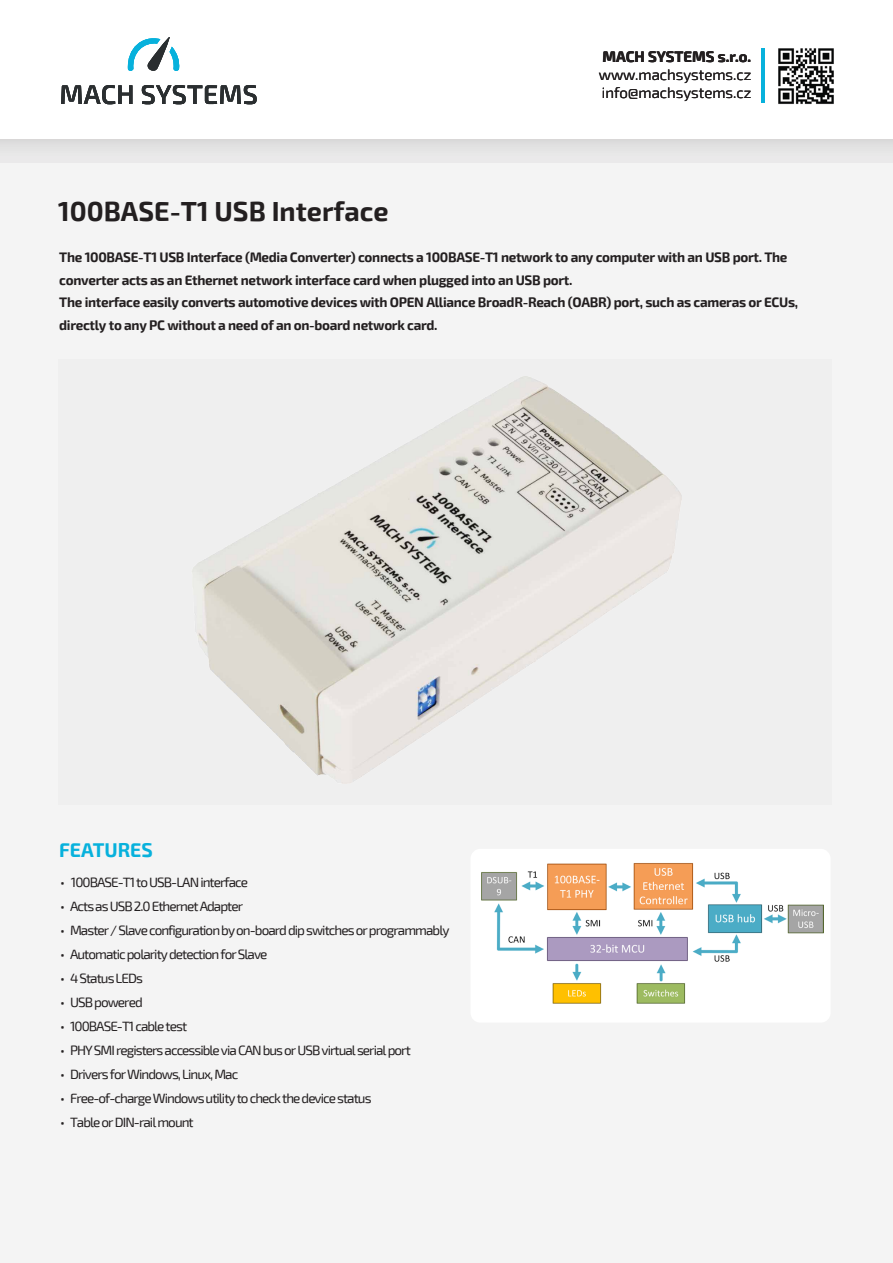
<style>
.page{position:relative;width:893px;height:1263px;background:#fff}
.page>*{position:absolute;margin:0;border:0;box-sizing:border-box;transform-origin:0 0}
.t1{font:700 27px "Exo 2";color:#231f20}
.t2{font:700 19.5px "Exo 2";color:#07b1dc}
.t3{font:300 15px/18px "Exo 2";color:#231f20}
.t4{font:700 15px "Exo 2";color:#231f20}
.t5{font:13.5px "Exo 2";letter-spacing:-.07em;color:#231f20}
.t6{font:700 13.5px/22.5px "Exo 2";letter-spacing:-.025em;color:#231f20}
</style>
<div class="page">
<div style="left:0;top:139px;width:893px;height:1124px;background:#f4f4f4"></div>
<div style="left:471px;top:849px;width:360px;height:174px;background:#fff;border-radius:10px"></div>
<div style="left:58px;top:360px;width:774px;height:445px;background:#efefef"></div>
<img style="left:192px;top:376px;width:490px;height:407px">
<img style="left:482px;top:863px;width:341px;height:140px">
<div style="left:0;top:139px;width:893px;height:24px;background:#e4e4e4"></div>
<hr style="left:761px;top:48px;width:3px;height:55px;background:#07b1dc">
<svg style="left:778px;top:48px;width:56px;height:56px"></svg>
<svg style="left:61px;top:85px;width:196px;height:19px"></svg>
<svg style="left:127px;top:37px;width:53px;height:34px"></svg>
<h1 class="t1" style="left:58px;top:195px;width:332px">100BASE-T1 USB Interface</h1>
<p class="t4" style="left:602px;top:48px;width:150px">MACH SYSTEMS s.r.o.</p>
<p class="t3" style="left:599px;top:66px;width:154px">www.machsystems.cz info@machsystems.cz</p>
<p class="t6" style="left:59px;top:246px;width:740px">The 100BASE-T1 USB Interface (Media Converter) connects a 100BASE-T1 network to any computer with an USB port. The converter acts as an Ethernet network interface card when plugged into an USB port.<br>The interface easily converts automotive devices with OPEN Alliance BroadR-Reach (OABR) port, such as cameras or ECUs, directly to any PC without a need of an on-board network card.</p>
<h2 class="t2" style="left:59px;top:838px;width:95px">FEATURES</h2>
<p class="t5" style="left:60px;top:874px;width:190px">• 100BASE-T1 to USB-LAN interface</p>
<p class="t5" style="left:60px;top:898px;width:185px">• Acts as USB 2.0 Ethernet Adapter</p>
<p class="t5" style="left:60px;top:922px;width:391px">• Master / Slave configuration by on-board dip switches or programmably</p>
<p class="t5" style="left:60px;top:946px;width:209px">• Automatic polarity detection for Slave</p>
<p class="t5" style="left:60px;top:970px;width:85px">• 4 Status LEDs</p>
<p class="t5" style="left:60px;top:994px;width:84px">• USB powered</p>
<p class="t5" style="left:60px;top:1018px;width:129px">• 100BASE-T1 cable test</p>
<p class="t5" style="left:60px;top:1042px;width:352px">• PHY SMI registers accessible via CAN bus or USB virtual serial port</p>
<p class="t5" style="left:60px;top:1066px;width:180px">• Drivers for Windows, Linux, Mac</p>
<p class="t5" style="left:60px;top:1090px;width:313px">• Free-of-charge Windows utility to check the device status</p>
<p class="t5" style="left:60px;top:1114px;width:135px">• Table or DIN-rail mount</p>
</div>
